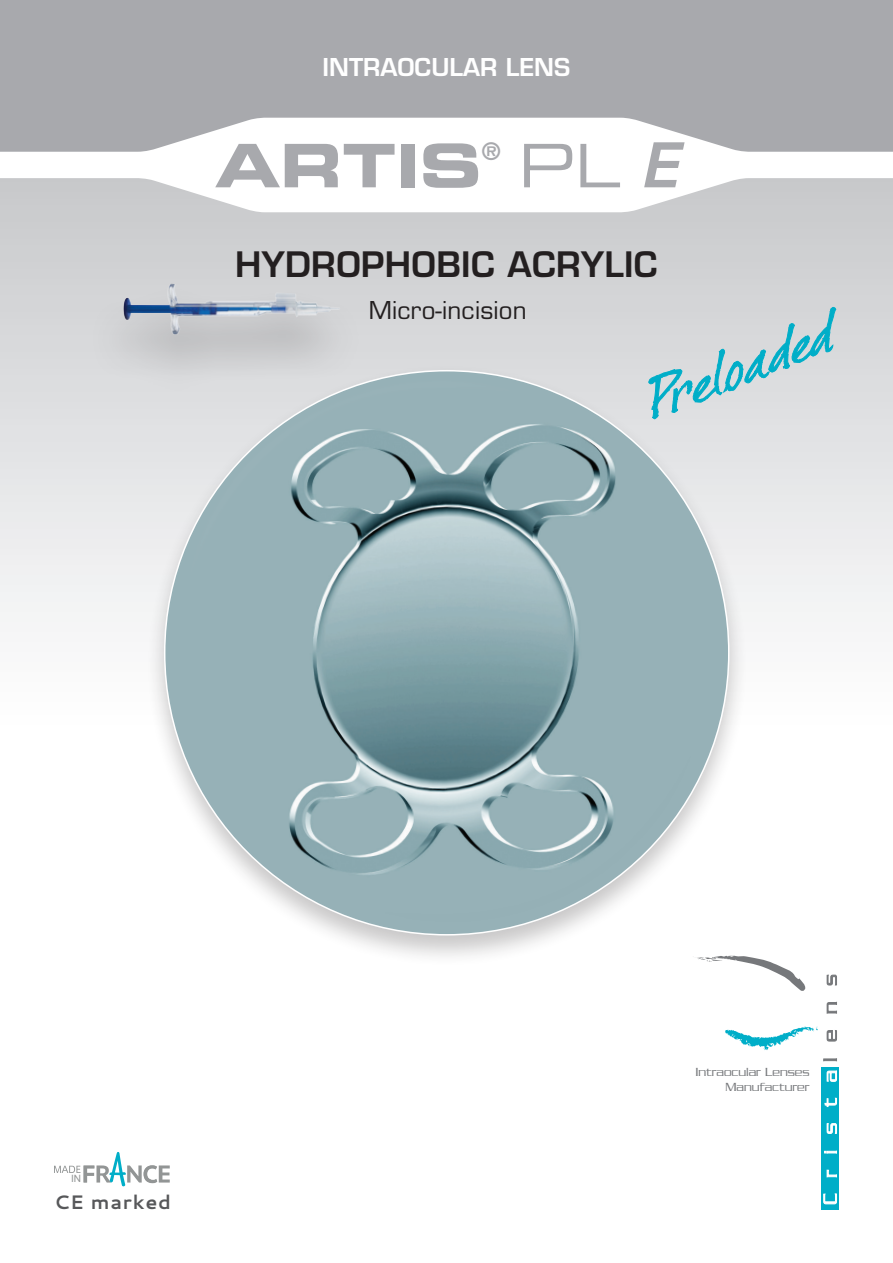
<style>
.page{position:relative;width:893px;height:1263px;background:#fff}
.page>*{position:absolute;margin:0;border:0;box-sizing:border-box;transform-origin:0 0}
.t1{font:60px "Eurostile Bold Extended Two";color:#a8a9ad}
.t2{font:60px "Eurostile Extended Two";color:#a8a9ad}
.t3{font:600 34.2px "Eurostile";letter-spacing:.01em;color:#231f20}
.t4{font:600 24px "Eurostile";color:#fff}
.t5{font:24px "Eurostile";letter-spacing:.01em;color:#231f20}
.t6{font:700 23.55px "Eurostile";color:#a8a9ad}
.t7{font:700 19.5px "Cantarell";letter-spacing:.04em;color:#57585a}
.t8{font:300 12.75px/15.3px "Serpentine";color:#76787b;text-align:right}
.t9{font:10.05px "Arial";color:#929595}
.s1{font-family:"Eurostile";font-weight:600;font-style:italic}
</style>
<div class="page">
<div style="left:0;top:165px;width:893px;height:796px;background:linear-gradient(to bottom,#ccced0,#fff)"></div>
<svg style="left:648px;top:307px;width:188px;height:112px;background:#c4d5da"></svg>
<svg style="left:725px;top:1026px;width:93px;height:24px"></svg>
<svg style="left:748px;top:955px;width:57px;height:36px"></svg>
<div style="left:821px;top:1067px;width:18px;height:142px;background:#00aec8"></div>
<svg style="left:823px;top:1193px;width:14px;height:11px"></svg>
<svg style="left:826px;top:1169px;width:11px;height:8px"></svg>
<svg style="left:824px;top:1150px;width:13px;height:4px"></svg>
<svg style="left:827px;top:1123px;width:10px;height:11px"></svg>
<svg style="left:824px;top:1098px;width:13px;height:9px"></svg>
<svg style="left:827px;top:1070px;width:10px;height:12px"></svg>
<svg style="left:823px;top:1058px;width:14px;height:3px"></svg>
<svg style="left:827px;top:1030px;width:10px;height:11px"></svg>
<svg style="left:827px;top:1002px;width:10px;height:12px"></svg>
<svg style="left:827px;top:974px;width:10px;height:11px"></svg>
<div style="left:0;top:0;width:893px;height:165px;background:#a8a9ad"></div>
<svg style="left:0;top:118px;width:893px;height:94px"></svg>
<div style="left:88px;top:280px;width:281px;height:119px;background:#d7d8da"></div>
<img style="left:101px;top:278px;width:251px;height:79px">
<div style="left:145px;top:364px;width:603px;height:603px;background:#231f20;opacity:.25"></div>
<div style="left:165px;top:371px;width:564px;height:564px;background:#96b1b7;border-radius:282px"></div>
<svg style="left:176px;top:378px;width:406px;height:282px;background:#9eb5bb"></svg>
<svg style="left:302px;top:638px;width:417px;height:287px;background:#98b2b7"></svg>
<svg style="left:54px;top:1152px;width:116px;height:35px"></svg>
<p class="t4" style="left:323px;top:52px;width:249px">INTRAOCULAR LENS</p>
<p class="t1" style="left:215px;top:123px;width:268px">ARTIS</p>
<p class="t6" style="left:482px;top:137px;width:20px">®</p>
<p class="t2" style="left:518px;top:125px;width:161px">PL <span class="s1">E</span></p>
<p class="t3" style="left:235px;top:243px;width:424px">HYDROPHOBIC ACRYLIC</p>
<p class="t5" style="left:369px;top:296px;width:160px">Micro-incision</p>
<p class="t9" style="left:71px;top:1172px;width:12px">IN</p>
<p class="t7" style="left:54px;top:1188px;width:119px">CE marked</p>
<p class="t8" style="left:695px;top:1064px;width:116px">Intraocular Lenses<br>Manufacturer</p>
</div>
